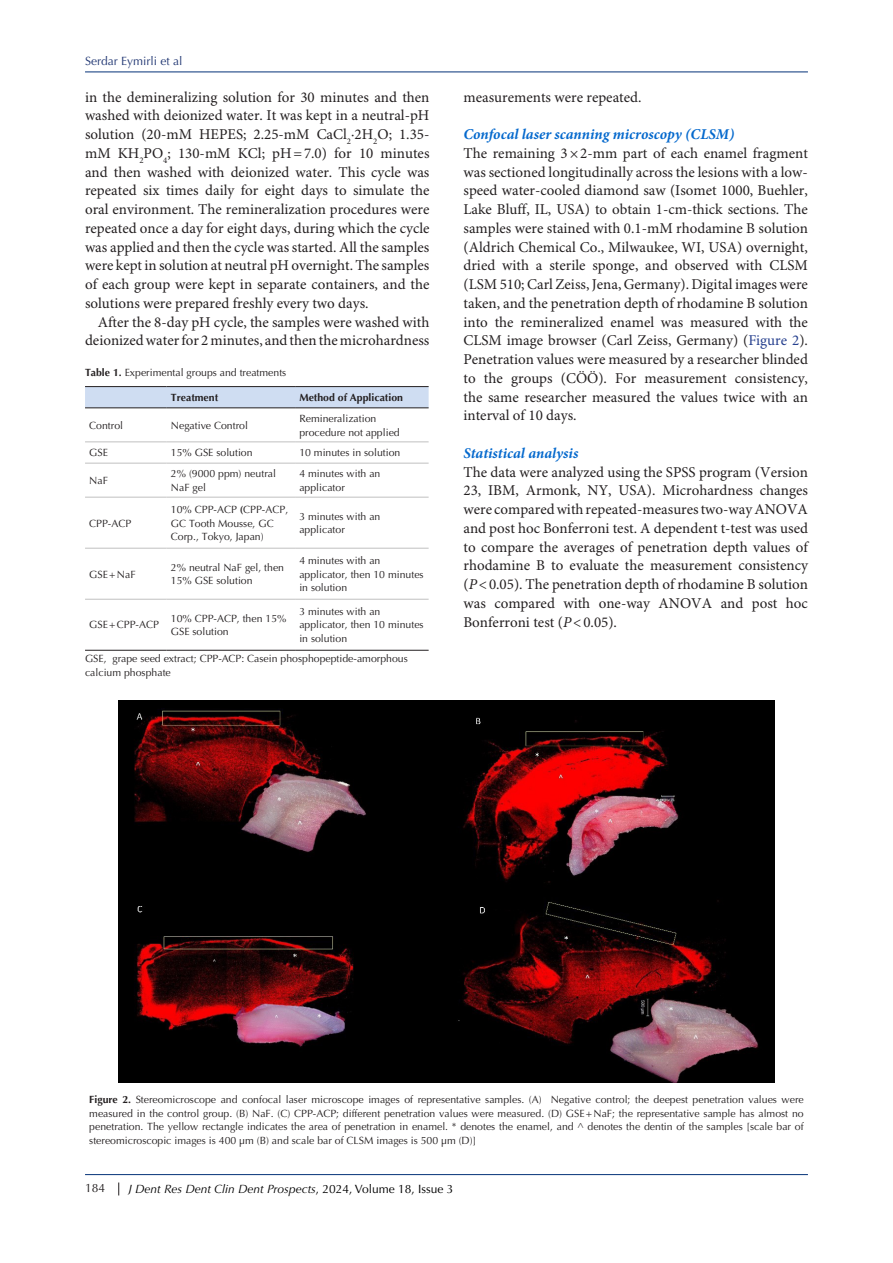
<style>
.page{position:relative;width:893px;height:1263px;background:#fff}
.page>*{position:absolute;margin:0;border:0;box-sizing:border-box;transform-origin:0 0}
.t1{font:15px/18.8px "Minion Pro";color:#231f20;text-align:justify}
.heading_1{font:italic 700 15px "Minion Pro";color:#0569cd}
.t2{font:italic 12px "Optima LT Std";color:#000}
.t3{font:12px "Optima LT Std";color:#213773}
.t4{font:12px "Optima LT Std";color:#231f20}
.EndNote_Bibliography{font:10.5px/13.5px "Optima LT Std";color:#231f20}
.t5{font:700 10.5px "Optima LT Std";color:#231f20}
.s1{font-weight:700}
.s2{color:#253f8e}
.s3{font-style:italic}
.s4{font-style:normal}
</style>
<div class="page">
<hr style="left:85px;top:72px;width:723px;height:1px;background:#053278">
<hr style="left:85px;top:1174px;width:723px;height:1px;background:#053278">
<svg style="left:118px;top:1182px;width:1px;height:13px"></svg>
<div style="left:85px;top:387px;width:344px;height:20px;background:#cfddf2"></div>
<hr style="left:85px;top:386px;width:82px;height:1px;background:#231f20">
<hr style="left:167px;top:386px;width:128px;height:1px;background:#231f20">
<hr style="left:295px;top:386px;width:134px;height:1px;background:#231f20">
<hr style="left:85px;top:407px;width:82px;height:1px;background:#231f20">
<hr style="left:167px;top:407px;width:128px;height:1px;background:#231f20">
<hr style="left:295px;top:407px;width:134px;height:1px;background:#231f20">
<hr style="left:85px;top:650px;width:82px;height:1px;background:#231f20">
<hr style="left:167px;top:650px;width:128px;height:1px;background:#231f20">
<hr style="left:295px;top:650px;width:134px;height:1px;background:#231f20">
<hr style="left:85px;top:442px;width:82px;height:1px;background:#c0c0c0">
<hr style="left:167px;top:442px;width:128px;height:1px;background:#c0c0c0">
<hr style="left:295px;top:442px;width:134px;height:1px;background:#c0c0c0">
<hr style="left:85px;top:463px;width:82px;height:1px;background:#c0c0c0">
<hr style="left:167px;top:463px;width:128px;height:1px;background:#c0c0c0">
<hr style="left:295px;top:463px;width:134px;height:1px;background:#c0c0c0">
<hr style="left:85px;top:497px;width:82px;height:1px;background:#c0c0c0">
<hr style="left:167px;top:497px;width:128px;height:1px;background:#c0c0c0">
<hr style="left:295px;top:497px;width:134px;height:1px;background:#c0c0c0">
<hr style="left:85px;top:548px;width:82px;height:1px;background:#c0c0c0">
<hr style="left:167px;top:548px;width:128px;height:1px;background:#c0c0c0">
<hr style="left:295px;top:548px;width:134px;height:1px;background:#c0c0c0">
<hr style="left:85px;top:599px;width:82px;height:1px;background:#c0c0c0">
<hr style="left:167px;top:599px;width:128px;height:1px;background:#c0c0c0">
<hr style="left:295px;top:599px;width:134px;height:1px;background:#c0c0c0">
<img style="left:118px;top:701px;width:657px;height:382px">
<p class="t3" style="left:85px;top:54px;width:99px">Serdar Eymirli et al</p>
<p class="t1" style="left:85px;top:88px;width:346px">in the demineralizing solution for 30 minutes and then washed with deionized water. It was kept in a neutral-pH solution (20-mM HEPES; 2.25-mM CaCl<sub>2</sub>·2H<sub>2</sub>O; 1.35- mM KH<sub>2</sub>PO<sub>4</sub>; 130-mM KCl; pH=7.0) for 10 minutes and then washed with deionized water. This cycle was repeated six times daily for eight days to simulate the oral environment. The remineralization procedures were repeated once a day for eight days, during which the cycle was applied and then the cycle was started. All the samples were kept in solution at neutral pH overnight. The samples of each group were kept in separate containers, and the solutions were prepared freshly every two days.</p>
<p class="t1" style="left:85px;top:313px;width:346px;text-align:right">After the 8-day pH cycle, the samples were washed with deionized water for 2 minutes, and then the microhardness</p>
<p class="EndNote_Bibliography" style="left:85px;top:366px;width:203px"><span class="s1">Table 1.</span> Experimental groups and treatments</p>
<p class="t5" style="left:171px;top:391px;width:49px">Treatment</p>
<p class="t5" style="left:299px;top:391px;width:105px">Method of Application</p>
<p class="EndNote_Bibliography" style="left:89px;top:419px;width:35px">Control</p>
<p class="EndNote_Bibliography" style="left:171px;top:419px;width:79px">Negative Control</p>
<p class="EndNote_Bibliography" style="left:299px;top:412px;width:102px">Remineralization procedure not applied</p>
<p class="EndNote_Bibliography" style="left:89px;top:446px;width:20px">GSE</p>
<p class="EndNote_Bibliography" style="left:171px;top:446px;width:83px">15% GSE solution</p>
<p class="EndNote_Bibliography" style="left:299px;top:446px;width:102px">10 minutes in solution</p>
<p class="EndNote_Bibliography" style="left:89px;top:474px;width:20px">NaF</p>
<p class="EndNote_Bibliography" style="left:171px;top:467px;width:107px">2% (9000 ppm) neutral<br>NaF gel</p>
<p class="EndNote_Bibliography" style="left:299px;top:467px;width:83px">4 minutes with an applicator</p>
<p class="EndNote_Bibliography" style="left:89px;top:516px;width:44px">CPP-ACP</p>
<p class="EndNote_Bibliography" style="left:171px;top:503px;width:119px">10% CPP-ACP <span class="s1">(</span>CPP-ACP,<br>GC Tooth Mousse, GC<br>Corp., Tokyo, Japan)</p>
<p class="EndNote_Bibliography" style="left:299px;top:510px;width:83px">3 minutes with an applicator</p>
<p class="EndNote_Bibliography" style="left:89px;top:567px;width:48px">GSE+NaF</p>
<p class="EndNote_Bibliography" style="left:171px;top:561px;width:115px">2% neutral NaF gel, then<br>15% GSE solution</p>
<p class="EndNote_Bibliography" style="left:299px;top:554px;width:126px">4 minutes with an applicator, then 10 minutes in solution</p>
<p class="EndNote_Bibliography" style="left:89px;top:618px;width:71px">GSE+CPP-ACP</p>
<p class="EndNote_Bibliography" style="left:171px;top:611px;width:117px">10% CPP-ACP, then 15%<br>GSE solution</p>
<p class="EndNote_Bibliography" style="left:299px;top:605px;width:126px">3 minutes with an applicator, then 10 minutes in solution</p>
<p class="EndNote_Bibliography" style="left:85px;top:652px;width:324px">GSE, grape seed extract; CPP-ACP: Casein phosphopeptide-amorphous calcium phosphate</p>
<p class="t1" style="left:463px;top:88px;width:180px">measurements were repeated.</p>
<p class="heading_1" style="left:463px;top:124px;width:272px">Confocal laser scanning microscopy (CLSM)</p>
<p class="t1" style="left:463px;top:144px;width:346px">The remaining 3×2-mm part of each enamel fragment was sectioned longitudinally across the lesions with a low&shy;speed water-cooled diamond saw (Isomet 1000, Buehler, Lake Bluff, IL, USA) to obtain 1-cm-thick sections. The samples were stained with 0.1-mM rhodamine B solution (Aldrich Chemical Co., Milwaukee, WI, USA) overnight, dried with a sterile sponge, and observed with CLSM (LSM 510; Carl Zeiss, Jena, Germany). Digital images were taken, and the penetration depth of rhodamine B solution into the remineralized enamel was measured with the CLSM image browser (Carl Zeiss, Germany) (<span class="s2">Figure 2</span>).<br>Penetration values were measured by a researcher blinded to the groups (CÖÖ). For measurement consistency, the same researcher measured the values twice with an interval of 10 days.</p>
<p class="heading_1" style="left:463px;top:442px;width:116px">Statistical analysis</p>
<p class="t1" style="left:463px;top:463px;width:346px">The data were analyzed using the SPSS program (Version 23, IBM, Armonk, NY, USA). Microhardness changes were compared with repeated-measures two-way ANOVA and post hoc Bonferroni test. A dependent t-test was used to compare the averages of penetration depth values of rhodamine B to evaluate the measurement consistency (<span class="s3">P</span>&lt;0.05). The penetration depth of rhodamine B solution was compared with one-way ANOVA and post hoc Bonferroni test (<span class="s3">P</span>&lt;0.05).</p>
<p class="EndNote_Bibliography" style="left:89px;top:1093px;width:716px;text-align:justify"><span class="s1">Figure 2.</span> Stereomicroscope and confocal laser microscope images of representative samples. (A) Negative control; the deepest penetration values were measured in the control group. (B) NaF. (C) CPP-ACP; different penetration values were measured. (D) GSE+NaF; the representative sample has almost no penetration. The yellow rectangle indicates the area of penetration in enamel. * denotes the enamel, and ^ denotes the dentin of the samples [scale bar of stereomicroscopic images is 400 µm (B) and scale bar of CLSM images is 500 µm (D)]</p>
<p class="t4" style="left:85px;top:1180px;width:22px">184</p>
<p class="t2" style="left:129px;top:1182px;width:326px">J Dent Res Dent Clin Dent Prospects<span class="s4">, 2024, Volume 18, Issue 3</span></p>
</div>
